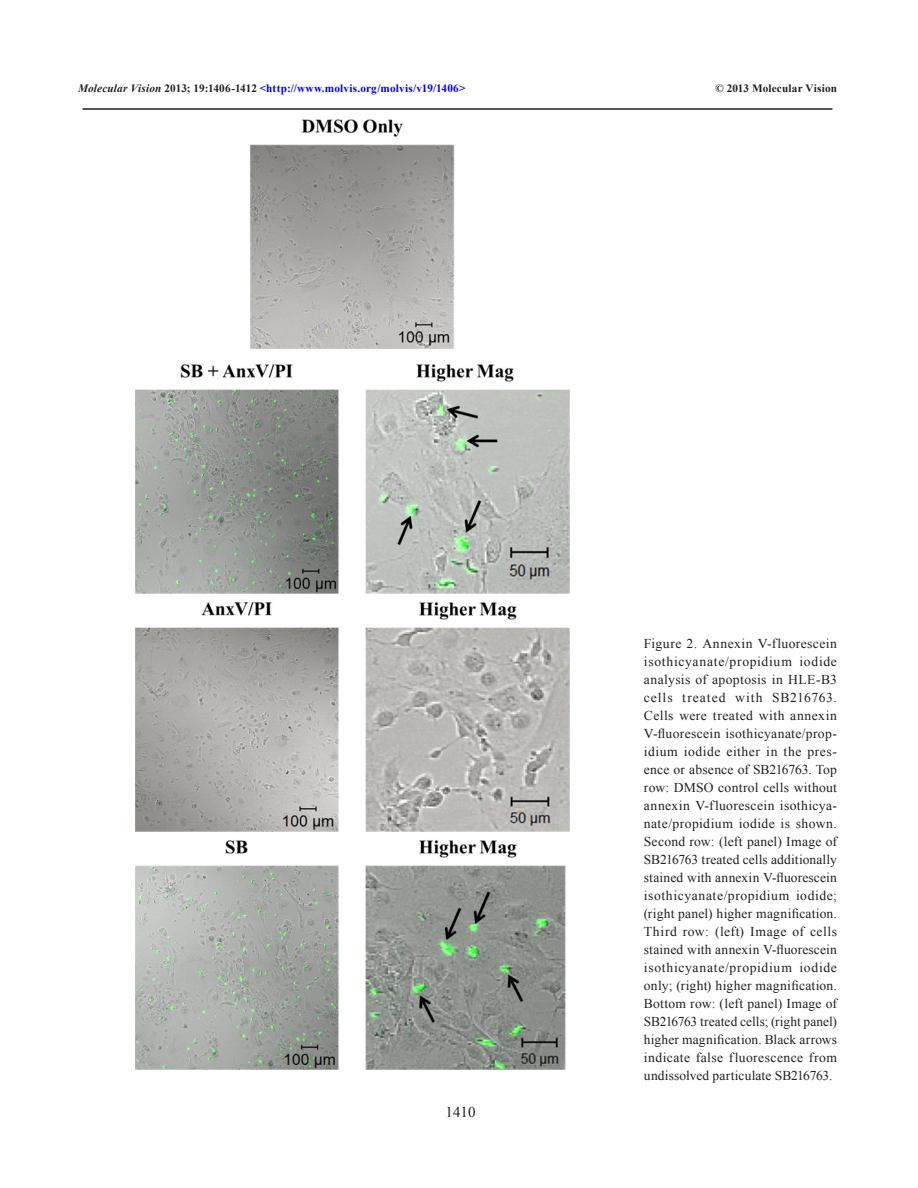
<style>
.page{position:relative;width:918px;height:1188px;background:#fff}
.page>*{position:absolute;margin:0;border:0;box-sizing:border-box;transform-origin:0 0}
.Folio{font:15px "Times New Roman";color:#231f20}
.Fig_Caption{font:13.5px/18px "Times New Roman";letter-spacing:.015em;color:#231f20;text-align:justify}
.Header_Align_Left{font:700 11.25px "Times New Roman";letter-spacing:.015em;color:#00f}
.Header_Align_Right{font:700 11.25px "Times New Roman";letter-spacing:.015em;color:#231f20}
.s1{font-style:italic;color:#231f20}
.s2{color:#231f20}
</style>
<div class="page">
<img style="left:135px;top:120px;width:435px;height:950px">
<hr style="left:82px;top:108px;width:750px;height:2px;background:#231f20">
<p class="Header_Align_Left" style="left:78px;top:80px;width:389px"><span class="s1">Molecular Vision</span> <span class="s2">2013; 19:1406-1412</span> &lt;http://www.molvis.org/molvis/v19/1406&gt;</p>
<p class="Header_Align_Right" style="left:715px;top:80px;width:123px">© 2013 Molecular Vision</p>
<p class="Folio" style="left:446px;top:1102px;width:31px">1410</p>
<p class="Fig_Caption" style="left:644px;top:634px;width:195px">Figure 2. Annexin V-fluorescein isothicyanate/propidium iodide analysis of apoptosis in HLE-B3 cells treated with SB216763.<br>Cells were treated with annexin V-fluorescein isothicyanate/prop&shy;idium iodide either in the pres&shy;ence or absence of SB216763. Top row: DMSO control cells without annexin V-fluorescein isothicya&shy;nate/propidium iodide is shown.<br>Second row: (left panel) Image of SB216763 treated cells additionally stained with annexin V-fluorescein isothicyanate/propidium iodide; (right panel) higher magnification.<br>Third row: (left) Image of cells stained with annexin V-fluorescein isothicyanate/propidium iodide only; (right) higher magnification.<br>Bottom row: (left panel) Image of SB216763 treated cells; (right panel) higher magnification. Black arrows indicate false fluorescence from undissolved particulate SB216763.</p>
</div>
